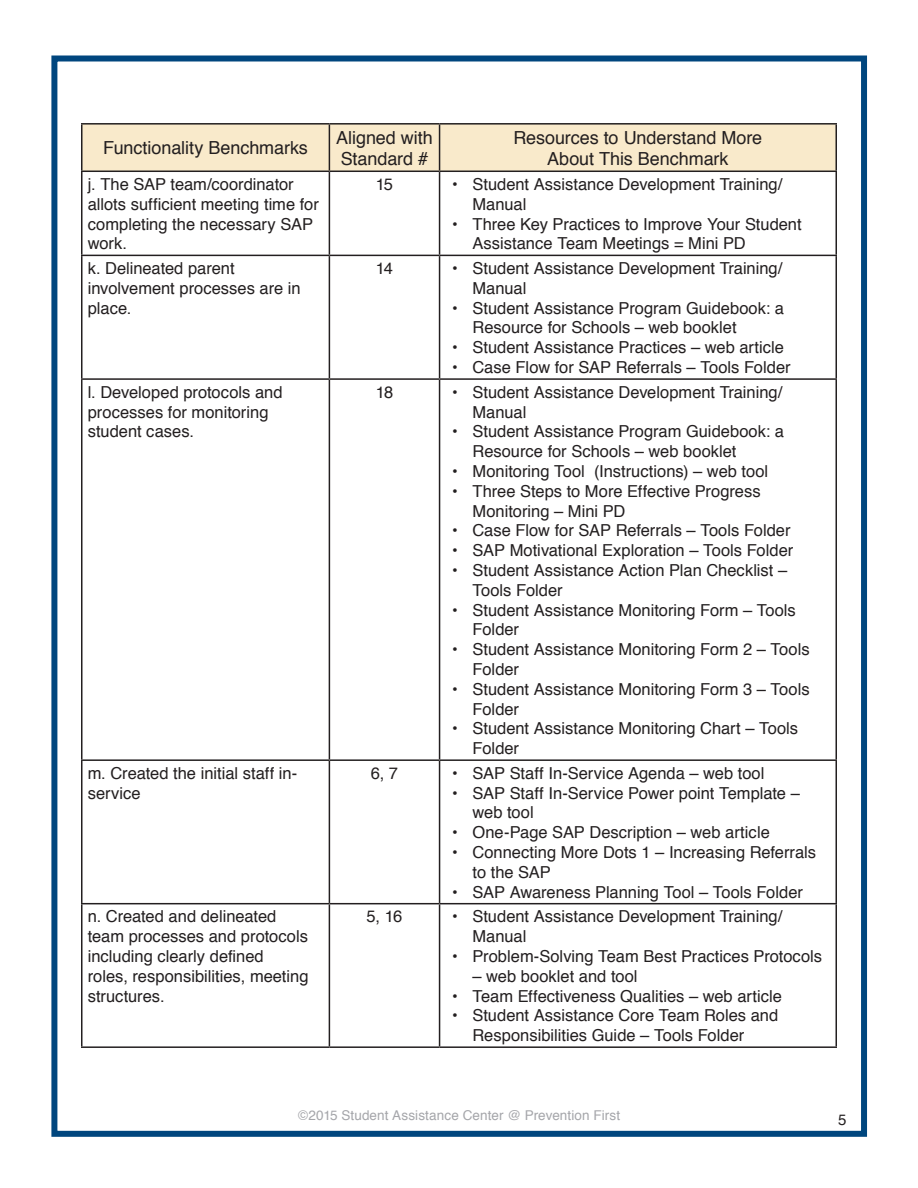
<style>
.page{position:relative;width:918px;height:1188px;background:#fff}
.page>*{position:absolute;margin:0;border:0;box-sizing:border-box;transform-origin:0 0}
.t1{font:18px/21.6px "Helvetica";letter-spacing:-.005em;color:#231f20}
.t2{font:16.5px/19.8px "Helvetica";color:#231f20}
.t3{font:15px "Helvetica";color:#231f20}
.t4{font:13.5px "Helvetica";letter-spacing:.005em;color:#a5a6aa}
</style>
<div class="page">
<div style="left:51px;top:56px;width:816px;height:1081px;border:6px solid #00467e"></div>
<div style="left:82px;top:125px;width:754px;height:46px;background:#f9eacb"></div>
<hr style="left:81px;top:123px;width:248px;height:2px;background:#231f20">
<hr style="left:81px;top:125px;width:1px;height:46px;background:#231f20">
<hr style="left:329px;top:123px;width:111px;height:2px;background:#231f20">
<hr style="left:329px;top:125px;width:1px;height:46px;background:#231f20">
<hr style="left:440px;top:123px;width:397px;height:2px;background:#231f20">
<hr style="left:439px;top:125px;width:1px;height:46px;background:#231f20">
<hr style="left:836px;top:125px;width:1px;height:46px;background:#231f20">
<hr style="left:81px;top:171px;width:248px;height:1px;background:#231f20">
<hr style="left:81px;top:172px;width:1px;height:83px;background:#231f20">
<hr style="left:329px;top:171px;width:111px;height:1px;background:#231f20">
<hr style="left:329px;top:172px;width:1px;height:83px;background:#231f20">
<hr style="left:440px;top:171px;width:397px;height:1px;background:#231f20">
<hr style="left:439px;top:172px;width:1px;height:83px;background:#231f20">
<hr style="left:836px;top:172px;width:1px;height:83px;background:#231f20">
<hr style="left:81px;top:255px;width:248px;height:1px;background:#231f20">
<hr style="left:81px;top:256px;width:1px;height:122px;background:#231f20">
<hr style="left:329px;top:255px;width:111px;height:1px;background:#231f20">
<hr style="left:329px;top:256px;width:1px;height:122px;background:#231f20">
<hr style="left:440px;top:255px;width:397px;height:1px;background:#231f20">
<hr style="left:439px;top:256px;width:1px;height:122px;background:#231f20">
<hr style="left:836px;top:256px;width:1px;height:122px;background:#231f20">
<hr style="left:81px;top:378px;width:248px;height:2px;background:#231f20">
<hr style="left:81px;top:380px;width:1px;height:379px;background:#231f20">
<hr style="left:329px;top:378px;width:111px;height:2px;background:#231f20">
<hr style="left:329px;top:380px;width:1px;height:379px;background:#231f20">
<hr style="left:440px;top:378px;width:397px;height:2px;background:#231f20">
<hr style="left:439px;top:380px;width:1px;height:379px;background:#231f20">
<hr style="left:836px;top:380px;width:1px;height:379px;background:#231f20">
<hr style="left:81px;top:759px;width:248px;height:2px;background:#231f20">
<hr style="left:81px;top:761px;width:1px;height:142px;background:#231f20">
<hr style="left:329px;top:759px;width:111px;height:2px;background:#231f20">
<hr style="left:329px;top:761px;width:1px;height:142px;background:#231f20">
<hr style="left:440px;top:759px;width:397px;height:2px;background:#231f20">
<hr style="left:439px;top:761px;width:1px;height:142px;background:#231f20">
<hr style="left:836px;top:761px;width:1px;height:142px;background:#231f20">
<hr style="left:81px;top:903px;width:248px;height:1px;background:#231f20">
<hr style="left:81px;top:904px;width:1px;height:142px;background:#231f20">
<hr style="left:329px;top:903px;width:111px;height:1px;background:#231f20">
<hr style="left:329px;top:904px;width:1px;height:142px;background:#231f20">
<hr style="left:440px;top:903px;width:397px;height:1px;background:#231f20">
<hr style="left:439px;top:904px;width:1px;height:142px;background:#231f20">
<hr style="left:836px;top:904px;width:1px;height:142px;background:#231f20">
<hr style="left:81px;top:1046px;width:248px;height:2px;background:#231f20">
<hr style="left:329px;top:1046px;width:111px;height:2px;background:#231f20">
<hr style="left:440px;top:1046px;width:397px;height:2px;background:#231f20">
<p class="t1" style="left:103px;top:137px;width:206px">Functionality Benchmarks</p>
<p class="t1" style="left:336px;top:126px;width:98px">Aligned with<br>Standard #</p>
<p class="t1" style="left:514px;top:126px;width:250px;text-align:center">Resources to Understand More<br>About This Benchmark</p>
<p class="t2" style="left:88px;top:174px;width:233px">j. The SAP team/coordinator allots sufficient meeting time for completing the necessary SAP work.</p>
<p class="t2" style="left:376px;top:174px;width:19px">15</p>
<p class="t2" style="left:473px;top:174px;width:311px;text-indent:-20px">• Student Assistance Development Training/<br>Manual</p>
<p class="t2" style="left:473px;top:213px;width:331px;text-indent:-20px">• Three Key Practices to Improve Your Student<br>Assistance Team Meetings = Mini PD</p>
<p class="t2" style="left:88px;top:258px;width:214px">k. Delineated parent involvement processes are in place.</p>
<p class="t2" style="left:376px;top:258px;width:19px">14</p>
<p class="t2" style="left:473px;top:258px;width:311px;text-indent:-20px">• Student Assistance Development Training/<br>Manual</p>
<p class="t2" style="left:473px;top:297px;width:313px;text-indent:-20px">• Student Assistance Program Guidebook: a<br>Resource for Schools – web booklet</p>
<p class="t2" style="left:452px;top:337px;width:333px">• Student Assistance Practices – web article</p>
<p class="t2" style="left:452px;top:357px;width:340px">• Case Flow for SAP Referrals – Tools Folder</p>
<p class="t2" style="left:88px;top:382px;width:196px">l. Developed protocols and processes for monitoring student cases.</p>
<p class="t2" style="left:376px;top:382px;width:19px">18</p>
<p class="t2" style="left:473px;top:382px;width:311px;text-indent:-20px">• Student Assistance Development Training/<br>Manual</p>
<p class="t2" style="left:473px;top:421px;width:313px;text-indent:-20px">• Student Assistance Program Guidebook: a<br>Resource for Schools – web booklet</p>
<p class="t2" style="left:452px;top:461px;width:317px">• Monitoring Tool (Instructions) – web tool</p>
<p class="t2" style="left:473px;top:481px;width:290px;text-indent:-20px">• Three Steps to More Effective Progress<br>Monitoring – Mini PD</p>
<p class="t2" style="left:452px;top:520px;width:340px">• Case Flow for SAP Referrals – Tools Folder</p>
<p class="t2" style="left:452px;top:540px;width:343px">• SAP Motivational Exploration – Tools Folder</p>
<p class="t2" style="left:473px;top:560px;width:316px;text-indent:-20px">• Student Assistance Action Plan Checklist –<br>Tools Folder</p>
<p class="t2" style="left:473px;top:599px;width:325px;text-indent:-20px">• Student Assistance Monitoring Form – Tools<br>Folder</p>
<p class="t2" style="left:473px;top:639px;width:339px;text-indent:-20px">• Student Assistance Monitoring Form 2 – Tools<br>Folder</p>
<p class="t2" style="left:473px;top:679px;width:339px;text-indent:-20px">• Student Assistance Monitoring Form 3 – Tools<br>Folder</p>
<p class="t2" style="left:473px;top:718px;width:327px;text-indent:-20px">• Student Assistance Monitoring Chart – Tools<br>Folder</p>
<p class="t2" style="left:88px;top:763px;width:211px">m. Created the initial staff in&shy;service</p>
<p class="t2" style="left:371px;top:763px;width:29px">6, 7</p>
<p class="t2" style="left:452px;top:763px;width:314px">• SAP Staff In-Service Agenda – web tool</p>
<p class="t2" style="left:473px;top:782px;width:329px;text-indent:-20px">• SAP Staff In-Service Power point Template – web tool</p>
<p class="t2" style="left:452px;top:822px;width:319px">• One-Page SAP Description – web article</p>
<p class="t2" style="left:473px;top:842px;width:345px;text-indent:-20px">• Connecting More Dots 1 – Increasing Referrals to the SAP</p>
<p class="t2" style="left:452px;top:881px;width:352px">• SAP Awareness Planning Tool – Tools Folder</p>
<p class="t2" style="left:88px;top:906px;width:222px">n. Created and delineated team processes and protocols including clearly defined<br>roles, responsibilities, meeting structures.</p>
<p class="t2" style="left:367px;top:906px;width:37px">5, 16</p>
<p class="t2" style="left:473px;top:906px;width:311px;text-indent:-20px">• Student Assistance Development Training/<br>Manual</p>
<p class="t2" style="left:452px;top:946px;width:371px">• Problem-Solving Team Best Practices Protocols</p>
<p class="t2" style="left:473px;top:966px;width:167px">– web booklet and tool</p>
<p class="t2" style="left:452px;top:985px;width:331px">• Team Effectiveness Qualities – web article</p>
<p class="t2" style="left:473px;top:1005px;width:307px;text-indent:-20px">• Student Assistance Core Team Roles and<br>Responsibilities Guide – Tools Folder</p>
<p class="t4" style="left:298px;top:1103px;width:323px">©2015 Student Assistance Center @ Prevention First</p>
<p class="t3" style="left:838px;top:1107px;width:10px">5</p>
</div>
